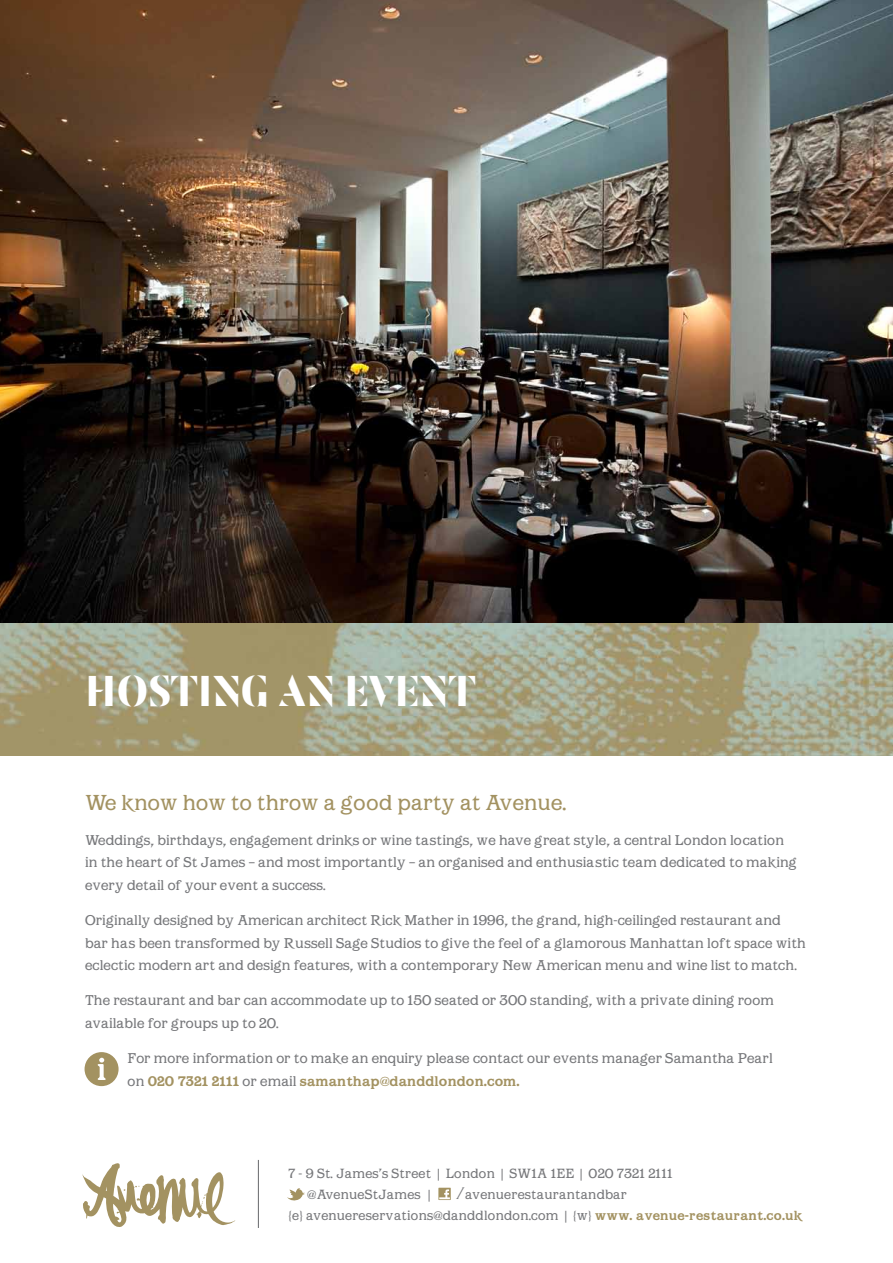
<style>
.page{position:relative;width:893px;height:1263px;background:#fff}
.page>*{position:absolute;margin:0;border:0;box-sizing:border-box;transform-origin:0 0}
.t1{font:700 49.5px "JHA Zucker 2";color:#fff}
.t2{font:19.5px "Barcelona";color:#a39261}
.t3{font:12.75px/22.5px "Barcelona";color:#77787b}
.t4{font:12px/21px "Barcelona";letter-spacing:.01em;color:#77787b}
.s1{font-weight:700;color:#a39261}
</style>
<div class="page">
<img style="left:0;top:0;width:893px;height:755px">
<svg style="left:287px;top:1188px;width:18px;height:13px"></svg>
<svg style="left:438px;top:1188px;width:13px;height:12px"></svg>
<hr style="left:258px;top:1160px;width:1px;height:68px;background:#77787b">
<svg style="left:82px;top:1163px;width:153px;height:64px"></svg>
<div style="left:85px;top:1052px;width:34px;height:34px;background:#a39261;border-radius:50%"></div>
<svg style="left:98px;top:1058px;width:8px;height:22px"></svg>
<h1 class="t1" style="left:85px;top:663px;width:392px">HOSTING AN EVENT</h1>
<h2 class="t2" style="left:85px;top:790px;width:483px">We know how to throw a good party at Avenue.</h2>
<p class="t3" style="left:85px;top:829px;width:713px">Weddings, birthdays, engagement drinks or wine tastings, we have great style, a central London location in the heart of St James – and most importantly – an organised and enthusiastic team dedicated to making every detail of your event a success.</p>
<p class="t3" style="left:85px;top:909px;width:722px">Originally designed by American architect Rick Mather in 1996, the grand, high-ceilinged restaurant and bar has been transformed by Russell Sage Studios to give the feel of a glamorous Manhattan loft space with eclectic modern art and design features, with a contemporary New American menu and wine list to match.</p>
<p class="t3" style="left:85px;top:990px;width:691px">The restaurant and bar can accommodate up to 150 seated or 300 standing, with a private dining room available for groups up to 20.</p>
<p class="t3" style="left:128px;top:1047px;width:647px">For more information or to make an enquiry please contact our events manager Samantha Pearl on <span class="s1">020 7321 2111</span> or email <span class="s1">samanthap@danddlondon.com.</span></p>
<p class="t4" style="left:307px;top:1163px;width:367px;text-indent:-19px">7 - 9 St. James’s Street | London | SW1A 1EE | 020 7321 2111 @AvenueStJames |</p>
<p class="t4" style="left:288px;top:1184px;width:515px;text-indent:168px">/avenuerestaurantandbar<br>{e} avenuereservations@danddlondon.com | {w} <span class="s1">www. avenue-restaurant.co.uk</span></p>
</div>
